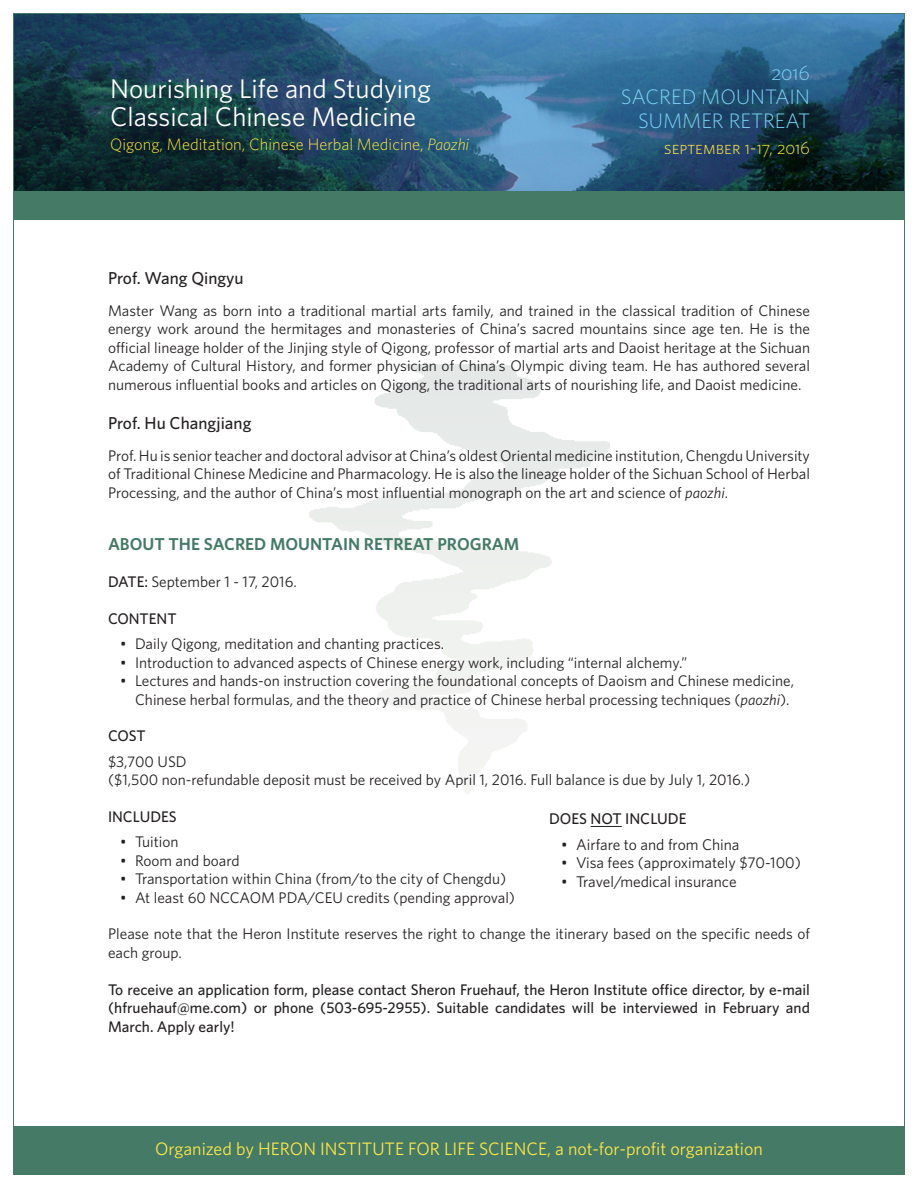
<style>
.page{position:relative;width:918px;height:1188px;background:#fff}
.page>*{position:absolute;margin:0;border:0;box-sizing:border-box;transform-origin:0 0}
.t1{font:27px/28.5px "Whitney HTF";color:#fff}
.t2{font:21px/24px "Whitney HTF Light SC";color:#7cd3f6;text-align:right}
.t3{font:18px "Whitney HTF";color:#ffe749}
.t4{font:18px "Whitney HTF Light SC";color:#ffe749}
.t5{font:600 17.25px "Whitney HTF";color:#447a66}
.t6{font:500 17.25px "Whitney HTF";color:#231f20}
.t7{font:300 16.5px "Whitney HTF";color:#ffe749}
.t8{font:15.6px "Whitney HTF";color:#231f20}
.t9{font:500 15.6px "Whitney HTF";color:#231f20}
.t10{font:15.3px/18.5px "Whitney HTF";color:#231f20;text-align:justify}
.t11{font:500 15.3px/18.5px "Whitney HTF";color:#231f20;text-align:justify}
.s1{font-style:italic}
.s2{font-weight:500}
</style>
<div class="page">
<div style="left:14px;top:191px;width:890px;height:29px;background:#447a66"></div>
<div style="left:14px;top:1126px;width:890px;height:48px;background:#447a66"></div>
<img style="left:15px;top:15px;width:888px;height:176px">
<hr style="left:591px;top:826px;width:31px;height:1px;background:#231f20">
<h2 class="t2" style="left:621px;top:60px;width:191px">2016<br>SACRED MOUNTAIN<br>SUMMER RETREAT</h2>
<h1 class="t1" style="left:110px;top:74px;width:322px">Nourishing Life and Studying<br>Classical Chinese Medicine</h1>
<p class="t7" style="left:110px;top:134px;width:361px">Qigong, Meditation, Chinese Herbal Medicine, <span class="s1">Paozhi</span></p>
<p class="t4" style="left:664px;top:138px;width:147px">september 1-17, 2016</p>
<p class="t6" style="left:108px;top:267px;width:137px">Prof. Wang Qingyu</p>
<p class="t10" style="left:108px;top:301px;width:704px">Master Wang as born into a traditional martial arts family, and trained in the classical tradition of Chinese energy work around the hermitages and monasteries of China’s sacred mountains since age ten. He is the official lineage holder of the Jinjing style of Qigong, professor of martial arts and Daoist heritage at the Sichuan Academy of Cultural History, and former physician of China’s Olympic diving team. He has authored several numerous influential books and articles on Qigong, the traditional arts of nourishing life, and Daoist medicine.</p>
<p class="t6" style="left:108px;top:412px;width:145px">Prof. Hu Changjiang</p>
<p class="t10" style="left:108px;top:446px;width:703px">Prof. Hu is senior teacher and doctoral advisor at China’s oldest Oriental medicine institution, Chengdu University of Traditional Chinese Medicine and Pharmacology. He is also the lineage holder of the Sichuan School of Herbal Processing, and the author of China’s most influential monograph on the art and science of <span class="s1">paozhi</span>.</p>
<p class="t5" style="left:108px;top:534px;width:413px">ABOUT THE SACRED MOUNTAIN RETREAT PROGRAM</p>
<p class="t10" style="left:108px;top:572px;width:190px"><span class="s2">DATE:</span> September 1 - 17, 2016.</p>
<p class="t11" style="left:108px;top:609px;width:70px">CONTENT</p>
<p class="t10" style="left:120px;top:634px;width:326px">• Daily Qigong, meditation and chanting practices.</p>
<p class="t10" style="left:120px;top:653px;width:569px">• Introduction to advanced aspects of Chinese energy work, including “internal alchemy.”</p>
<p class="t10" style="left:120px;top:671px;width:676px;text-align:right">• Lectures and hands-on instruction covering the foundational concepts of Daoism and Chinese medicine,<br>Chinese herbal formulas, and the theory and practice of Chinese herbal processing techniques (<span class="s1">paozhi</span>).</p>
<p class="t11" style="left:108px;top:726px;width:39px">COST</p>
<p class="t10" style="left:108px;top:752px;width:644px">$3,700 USD<br>($1,500 non-refundable deposit must be received by April 1, 2016. Full balance is due by July 1, 2016.)</p>
<p class="t11" style="left:108px;top:807px;width:70px">INCLUDES</p>
<p class="t10" style="left:120px;top:832px;width:60px">• Tuition</p>
<p class="t10" style="left:120px;top:851px;width:121px">• Room and board</p>
<p class="t10" style="left:120px;top:869px;width:388px">• Transportation within China (from/to the city of Chengdu)</p>
<p class="t10" style="left:120px;top:888px;width:397px">• At least 60 NCCAOM PDA/CEU credits (pending approval)</p>
<p class="t10" style="left:108px;top:925px;width:704px">Please note that the Heron Institute reserves the right to change the itinerary based on the specific needs of each group.</p>
<p class="t11" style="left:108px;top:980px;width:704px">To receive an application form, please contact Sheron Fruehauf, the Heron Institute office director, by e-mail (hfruehauf@me.com) or phone (503-695-2955). Suitable candidates will be interviewed in February and March. Apply early!</p>
<p class="t9" style="left:549px;top:810px;width:139px">DOES NOT INCLUDE</p>
<p class="t8" style="left:561px;top:835px;width:180px">• Airfare to and from China</p>
<p class="t8" style="left:561px;top:854px;width:241px">• Visa fees (approximately $70-100)</p>
<p class="t8" style="left:561px;top:872px;width:177px">• Travel/medical insurance</p>
<p class="t3" style="left:155px;top:1138px;width:609px">Organized by HERON INSTITUTE FOR LIFE SCIENCE, a not-for-profit organization</p>
</div>
